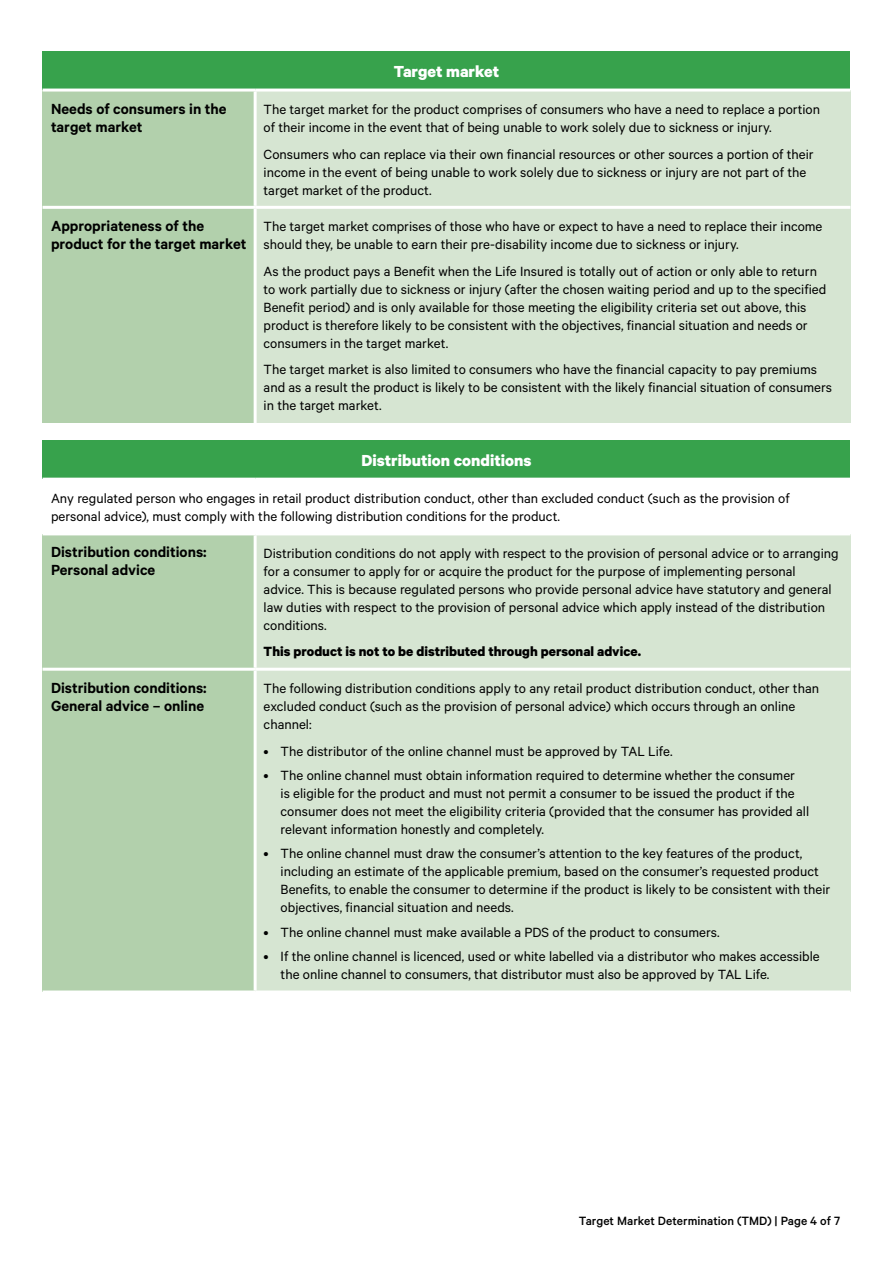
<style>
.page{position:relative;width:893px;height:1263px;background:#fff}
.page>*{position:absolute;margin:0;border:0;box-sizing:border-box;transform-origin:0 0}
.t1{font:700 18px "Calibre";color:#fff}
.t2{font:600 16.5px/18px "Calibre";color:#000}
.t3{font:15px/18px "Calibre";color:#000}
.t4{font:700 15px "Calibre";color:#000}
.t5{font:500 13.5px "Calibre";color:#000}
</style>
<div class="page">
<div style="left:43px;top:51px;width:807px;height:39px;background:#37a24c"></div>
<div style="left:43px;top:90px;width:212px;height:117px;background:#b2d0ac"></div>
<div style="left:255px;top:90px;width:595px;height:117px;background:#d6e5d2"></div>
<div style="left:43px;top:207px;width:212px;height:216px;background:#b2d0ac"></div>
<div style="left:255px;top:207px;width:595px;height:216px;background:#d6e5d2"></div>
<hr style="left:254px;top:92px;width:3px;height:114px;background:#fff">
<hr style="left:43px;top:89px;width:212px;height:3px;background:#fff">
<hr style="left:255px;top:89px;width:595px;height:3px;background:#fff">
<hr style="left:43px;top:206px;width:212px;height:3px;background:#fff">
<hr style="left:255px;top:206px;width:595px;height:3px;background:#fff">
<hr style="left:254px;top:209px;width:3px;height:214px;background:#fff">
<div style="left:43px;top:440px;width:807px;height:39px;background:#37a24c"></div>
<div style="left:43px;top:534px;width:212px;height:135px;background:#b2d0ac"></div>
<div style="left:255px;top:534px;width:595px;height:135px;background:#d6e5d2"></div>
<div style="left:43px;top:669px;width:212px;height:323px;background:#b2d0ac"></div>
<div style="left:255px;top:669px;width:595px;height:323px;background:#d6e5d2"></div>
<hr style="left:254px;top:535px;width:3px;height:133px;background:#fff">
<hr style="left:43px;top:668px;width:212px;height:3px;background:#fff">
<hr style="left:255px;top:668px;width:595px;height:3px;background:#fff">
<hr style="left:254px;top:671px;width:3px;height:319px;background:#fff">
<hr style="left:43px;top:990px;width:212px;height:3px;background:#fff">
<hr style="left:255px;top:990px;width:595px;height:3px;background:#fff">
<hr style="left:43px;top:478px;width:212px;height:3px;background:#fff">
<hr style="left:255px;top:478px;width:595px;height:3px;background:#fff">
<hr style="left:43px;top:532px;width:212px;height:3px;background:#fff">
<hr style="left:255px;top:532px;width:595px;height:3px;background:#fff">
<p class="t1" style="left:394px;top:61px;width:107px">Target market</p>
<p class="t2" style="left:51px;top:99px;width:177px">Needs of consumers in the target market</p>
<p class="t3" style="left:264px;top:100px;width:558px">The target market for the product comprises of consumers who have a need to replace a portion of their income in the event that of being unable to work solely due to sickness or injury.</p>
<p class="t3" style="left:264px;top:144px;width:552px">Consumers who can replace via their own financial resources or other sources a portion of their income in the event of being unable to work solely due to sickness or injury are not part of the target market of the product.</p>
<p class="t2" style="left:51px;top:216px;width:197px">Appropriateness of the product for the target market</p>
<p class="t3" style="left:264px;top:217px;width:560px">The target market comprises of those who have or expect to have a need to replace their income should they, be unable to earn their pre-disability income due to sickness or injury.</p>
<p class="t3" style="left:264px;top:262px;width:564px">As the product pays a Benefit when the Life Insured is totally out of action or only able to return to work partially due to sickness or injury (after the chosen waiting period and up to the specified Benefit period) and is only available for those meeting the eligibility criteria set out above, this product is therefore likely to be consistent with the objectives, financial situation and needs or consumers in the target market.</p>
<p class="t3" style="left:264px;top:360px;width:570px">The target market is also limited to consumers who have the financial capacity to pay premiums and as a result the product is likely to be consistent with the likely financial situation of consumers in the target market.</p>
<p class="t1" style="left:361px;top:450px;width:172px">Distribution conditions</p>
<p class="t3" style="left:51px;top:489px;width:740px">Any regulated person who engages in retail product distribution conduct, other than excluded conduct (such as the provision of personal advice), must comply with the following distribution conditions for the product.</p>
<p class="t2" style="left:51px;top:543px;width:157px">Distribution conditions:<br>Personal advice</p>
<p class="t3" style="left:264px;top:544px;width:577px">Distribution conditions do not apply with respect to the provision of personal advice or to arranging for a consumer to apply for or acquire the product for the purpose of implementing personal advice. This is because regulated persons who provide personal advice have statutory and general law duties with respect to the provision of personal advice which apply instead of the distribution conditions.</p>
<p class="t4" style="left:264px;top:643px;width:379px">This product is not to be distributed through personal advice.</p>
<p class="t2" style="left:51px;top:678px;width:157px">Distribution conditions:<br>General advice – online</p>
<p class="t3" style="left:264px;top:679px;width:557px">The following distribution conditions apply to any retail product distribution conduct, other than excluded conduct (such as the provision of personal advice) which occurs through an online channel:</p>
<p class="t3" style="left:264px;top:741px;width:410px">• The distributor of the online channel must be approved by TAL Life.</p>
<p class="t3" style="left:281px;top:766px;width:530px;text-indent:-17px">• The online channel must obtain information required to determine whether the consumer<br>is eligible for the product and must not permit a consumer to be issued the product if the consumer does not meet the eligibility criteria (provided that the consumer has provided all relevant information honestly and completely.</p>
<p class="t3" style="left:281px;top:844px;width:551px;text-indent:-17px">• The online channel must draw the consumer’s attention to the key features of the product, including an estimate of the applicable premium, based on the consumer’s requested product Benefits, to enable the consumer to determine if the product is likely to be consistent with their objectives, financial situation and needs.</p>
<p class="t3" style="left:264px;top:923px;width:457px">• The online channel must make available a PDS of the product to consumers.</p>
<p class="t3" style="left:281px;top:947px;width:541px;text-indent:-17px">• If the online channel is licenced, used or white labelled via a distributor who makes accessible the online channel to consumers, that distributor must also be approved by TAL Life.</p>
<p class="t5" style="left:579px;top:1213px;width:263px">Target Market Determination (TMD) | Page 4 of 7</p>
</div>
